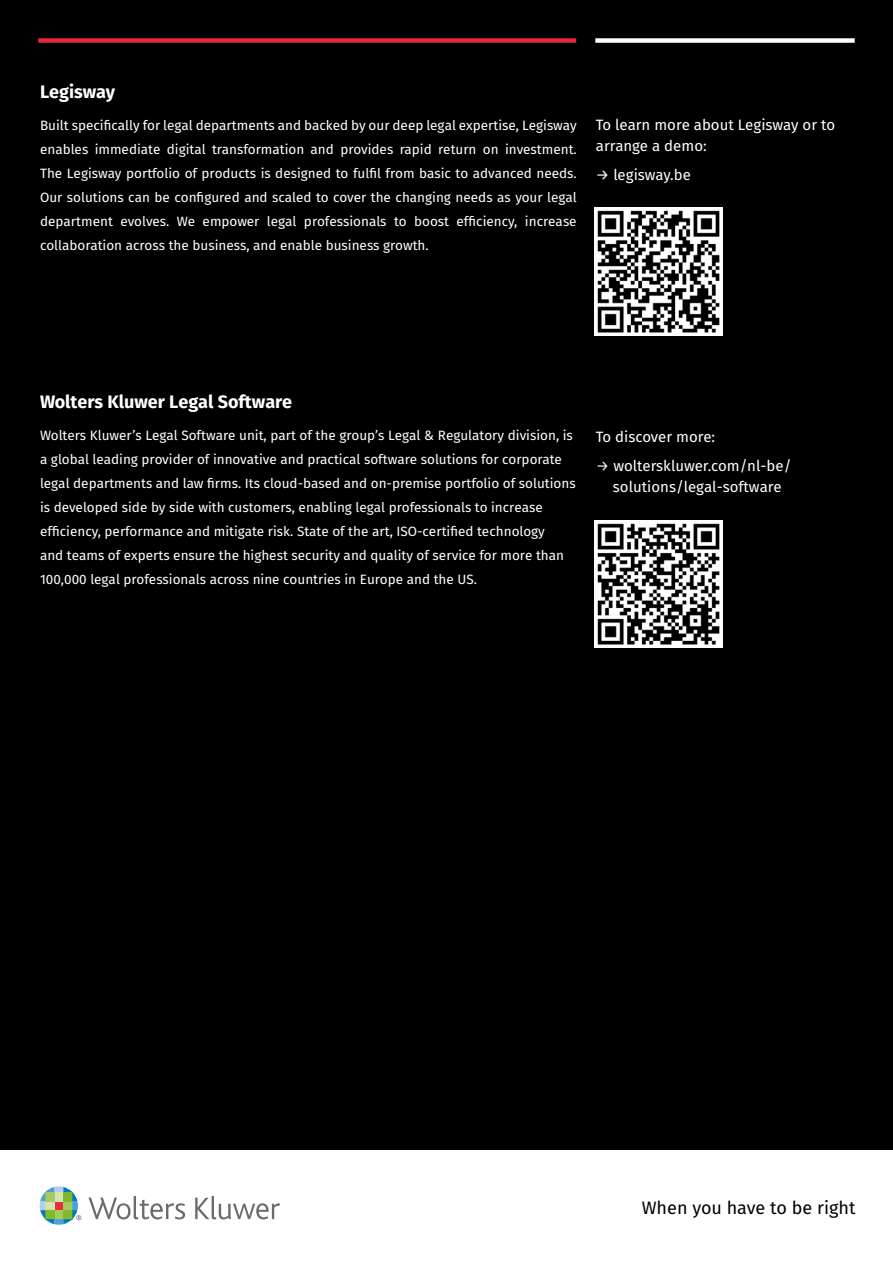
<style>
.page{position:relative;width:893px;height:1263px;background:#fff}
.page>*{position:absolute;margin:0;border:0;box-sizing:border-box;transform-origin:0 0}
.t1{font:700 18px "Fira Sans";color:#fff}
.t2{font:18px "Fira Sans";color:#020203}
.t3{font:15px/21px "Fira Sans";color:#fff;text-align:center}
.t4{font:13.5px/24px "Fira Sans";color:#fff}
.s1{font-style:inherit}
</style>
<div class="page">
<div style="left:0;top:0;width:893px;height:1149px;background:#000"></div>
<svg style="left:88px;top:1196px;width:97px;height:23px"></svg>
<svg style="left:195px;top:1196px;width:85px;height:23px"></svg>
<svg style="left:40px;top:1186px;width:41px;height:39px"></svg>
<div style="left:38px;top:38px;width:538px;height:5px;background:#e62a35"></div>
<div style="left:595px;top:38px;width:260px;height:5px;background:#fff"></div>
<img style="left:595px;top:520px;width:127px;height:128px">
<img style="left:595px;top:208px;width:127px;height:127px">
<h1 class="t1" style="left:40px;top:76px;width:77px">Legisway</h1>
<p class="t4" style="left:40px;top:113px;width:538px;text-align:justify">Built specifically for legal departments and backed by our deep legal expertise, Legisway enables immediate digital transformation and provides rapid return on investment.<br>The Legisway portfolio of products is designed to fulfil from basic to advanced needs.<br>Our solutions can be configured and scaled to cover the changing needs as your legal department evolves. We empower legal professionals to boost efficiency, increase collaboration across the business, and enable business growth.</p>
<p class="t3" style="left:596px;top:114px;width:241px;text-align:left">To learn more about Legisway or to arrange a demo:</p>
<p class="t3" style="left:596px;top:164px;width:97px">→ legisway.be</p>
<h1 class="t1" style="left:40px;top:386px;width:254px">Wolters Kluwer Legal Software</h1>
<p class="t4" style="left:40px;top:423px;width:537px">Wolters Kluwer’s Legal Software unit, part of the group’s Legal &amp; Regulatory division, is a global leading provider of innovative and practical software solutions for corporate legal departments and law firms. Its cloud-based and on-premise portfolio of solutions is developed side by side with customers, enabling legal professionals to increase efficiency, performance and mitigate risk. State of the art, ISO-certified technology<br>and teams of experts ensure the highest security and quality of service for more than 100,000 legal professionals across nine countries in Europe and the US.</p>
<p class="t3" style="left:596px;top:425px;width:121px">To discover more:</p>
<p class="t3" style="left:596px;top:455px;width:197px"><span class="s1">→</span> wolterskluwer.com/nl-be/ solutions/legal-software</p>
<h1 class="t2" style="left:642px;top:1194px;width:215px">When you have to be right</h1>
</div>
